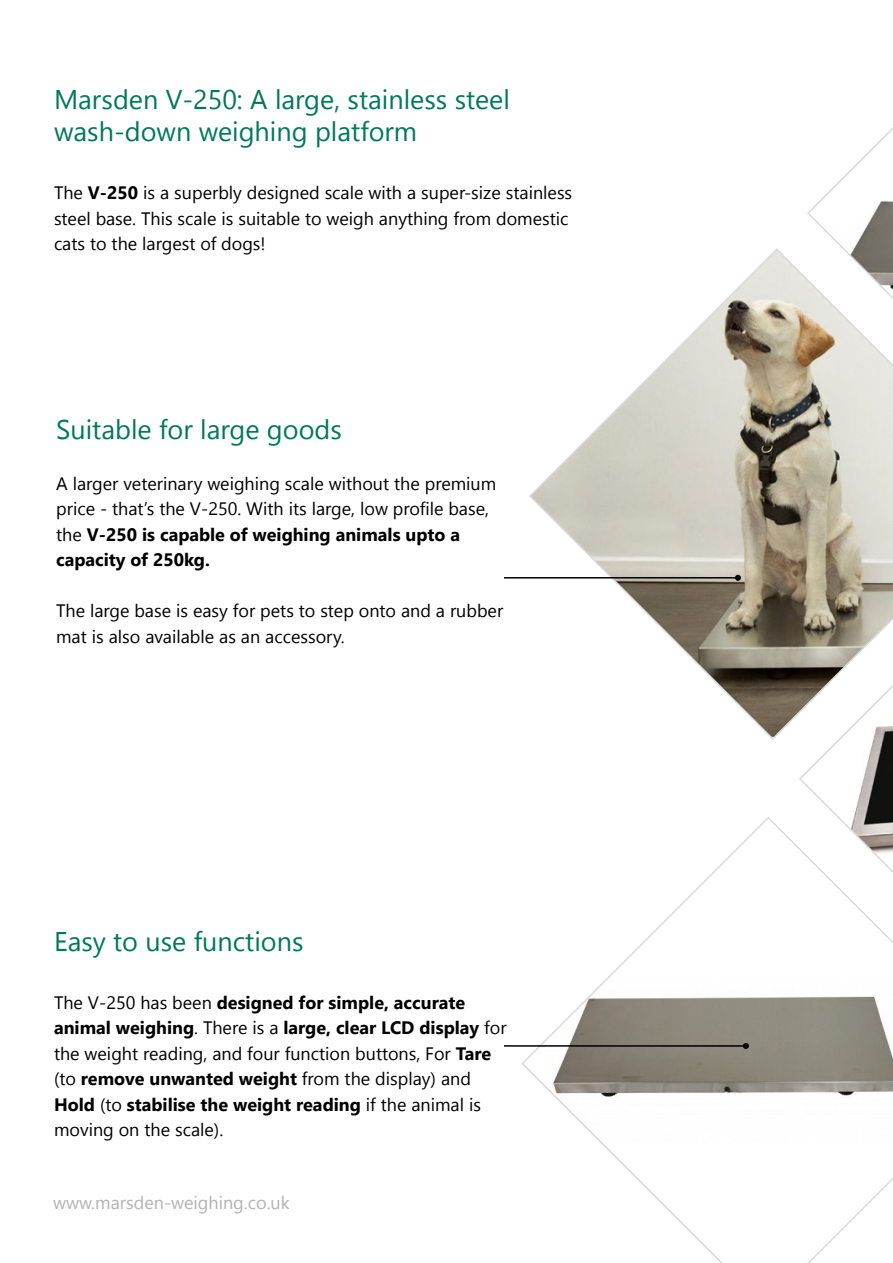
<style>
.page{position:relative;width:893px;height:1263px;background:#fff}
.page>*{position:absolute;margin:0;border:0;box-sizing:border-box;transform-origin:0 0}
.t1{font:27px/32.4px "Leelawadee UI";color:#007859}
.t2{font:18px/25.5px "Leelawadee UI";color:#000}
.t3{font:18px "Leelawadee UI";color:#b3b2b2}
.s1{font-weight:700}
</style>
<div class="page">
<svg style="left:521px;top:817px;width:372px;height:446px"></svg>
<svg style="left:528px;top:248px;width:365px;height:492px"></svg>
<svg style="left:798px;top:524px;width:95px;height:500px"></svg>
<svg style="left:806px;top:127px;width:87px;height:331px"></svg>
<hr style="left:504px;top:577px;width:234px;height:1px;background:#000">
<svg style="left:735px;top:575px;width:6px;height:6px"></svg>
<hr style="left:504px;top:1045px;width:242px;height:2px;background:#000">
<svg style="left:743px;top:1043px;width:6px;height:6px"></svg>
<h1 class="t1" style="left:54px;top:82px;width:457px">Marsden V-250: A large, stainless steel wash-down weighing platform</h1>
<p class="t2" style="left:54px;top:179px;width:520px">The <span class="s1">V-250</span> is a superbly designed scale with a super-size stainless steel base. This scale is suitable to weigh anything from domestic cats to the largest of dogs!</p>
<h1 class="t1" style="left:56px;top:412px;width:287px">Suitable for large goods</h1>
<p class="t2" style="left:56px;top:470px;width:442px">A larger veterinary weighing scale without the premium price - that’s the V-250. With its large, low profile base, the <span class="s1">V-250 is capable of weighing animals upto a capacity of 250kg.</span></p>
<p class="t2" style="left:56px;top:597px;width:449px">The large base is easy for pets to step onto and a rubber mat is also available as an accessory.</p>
<h1 class="t1" style="left:54px;top:924px;width:251px">Easy to use functions</h1>
<p class="t2" style="left:54px;top:989px;width:454px">The V-250 has been <span class="s1">designed for simple, accurate animal weighing</span>. There is a <span class="s1">large, clear LCD display</span> for the weight reading, and four function buttons, For <span class="s1">Tare </span>(to <span class="s1">remove unwanted weight</span> from the display) and <span class="s1">Hold</span> (to <span class="s1">stabilise the weight reading</span> if the animal is moving on the scale).</p>
<p class="t3" style="left:53px;top:1190px;width:238px">www.marsden-weighing.co.uk</p>
</div>
